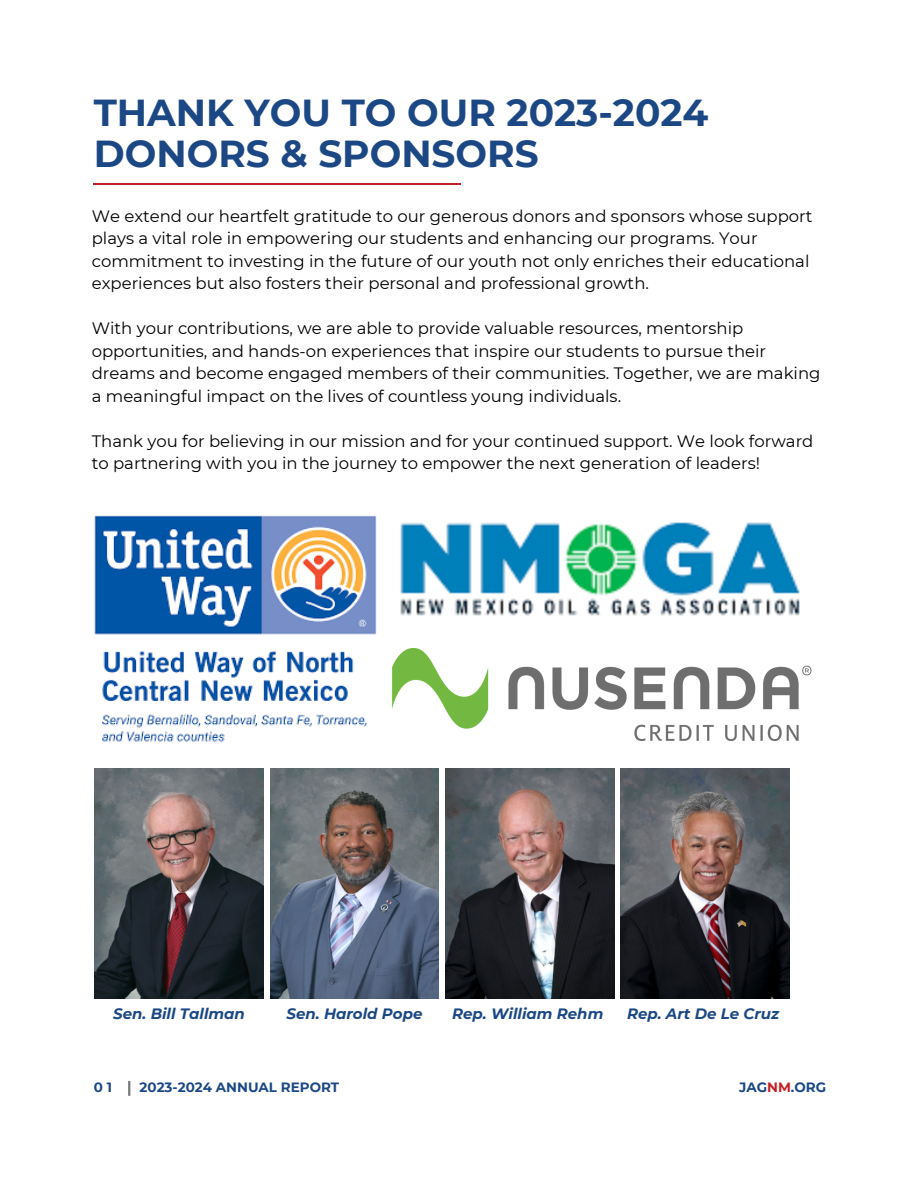
<style>
.page{position:relative;width:918px;height:1188px;background:#fff}
.page>*{position:absolute;margin:0;border:0;box-sizing:border-box;transform-origin:0 0}
.t1{font:700 37.5px/40.5px "Montserrat";color:#1b4884}
.t2{font:16.5px/22.5px "Montserrat";color:#000}
.t3{font:italic 700 15px "Montserrat";color:#1b4884}
.t4{font:700 13.5px "Montserrat";color:#1b4884}
.s1{color:#c12026}
</style>
<div class="page">
<hr style="left:94px;top:183px;width:367px;height:2px;background:#c12026">
<svg style="left:128px;top:1081px;width:2px;height:15px"></svg>
<img style="left:94px;top:515px;width:283px;height:227px">
<img style="left:400px;top:522px;width:400px;height:94px">
<img style="left:392px;top:649px;width:420px;height:91px">
<img style="left:95px;top:768px;width:168px;height:231px">
<img style="left:270px;top:768px;width:169px;height:231px">
<img style="left:446px;top:768px;width:168px;height:231px">
<img style="left:621px;top:768px;width:169px;height:231px">
<h3 class="t1" style="left:94px;top:93px;width:616px">THANK YOU TO OUR 2023-2024<br>DONORS &amp; SPONSORS</h3>
<p class="t2" style="left:92px;top:205px;width:722px">We extend our heartfelt gratitude to our generous donors and sponsors whose support plays a vital role in empowering our students and enhancing our programs. Your commitment to investing in the future of our youth not only enriches their educational experiences but also fosters their personal and professional growth.</p>
<p class="t2" style="left:92px;top:317px;width:730px">With your contributions, we are able to provide valuable resources, mentorship opportunities, and hands-on experiences that inspire our students to pursue their dreams and become engaged members of their communities. Together, we are making a meaningful impact on the lives of countless young individuals.</p>
<p class="t2" style="left:92px;top:430px;width:723px">Thank you for believing in our mission and for your continued support. We look forward to partnering with you in the journey to empower the next generation of leaders!</p>
<h2 class="t3" style="left:113px;top:1004px;width:133px">Sen. Bill Tallman</h2>
<p class="t3" style="left:287px;top:1004px;width:137px">Sen. Harold Pope</p>
<h2 class="t3" style="left:452px;top:1004px;width:153px">Rep. William Rehm</h2>
<p class="t3" style="left:627px;top:1004px;width:154px">Rep. Art De Le Cruz</p>
<p class="t4" style="left:94px;top:1079px;width:20px">0 1</p>
<h3 class="t4" style="left:140px;top:1079px;width:201px">2023-2024 ANNUAL REPORT</h3>
<p class="t4" style="left:739px;top:1079px;width:89px">JAG<span class="s1">NM</span>.ORG</p>
</div>
